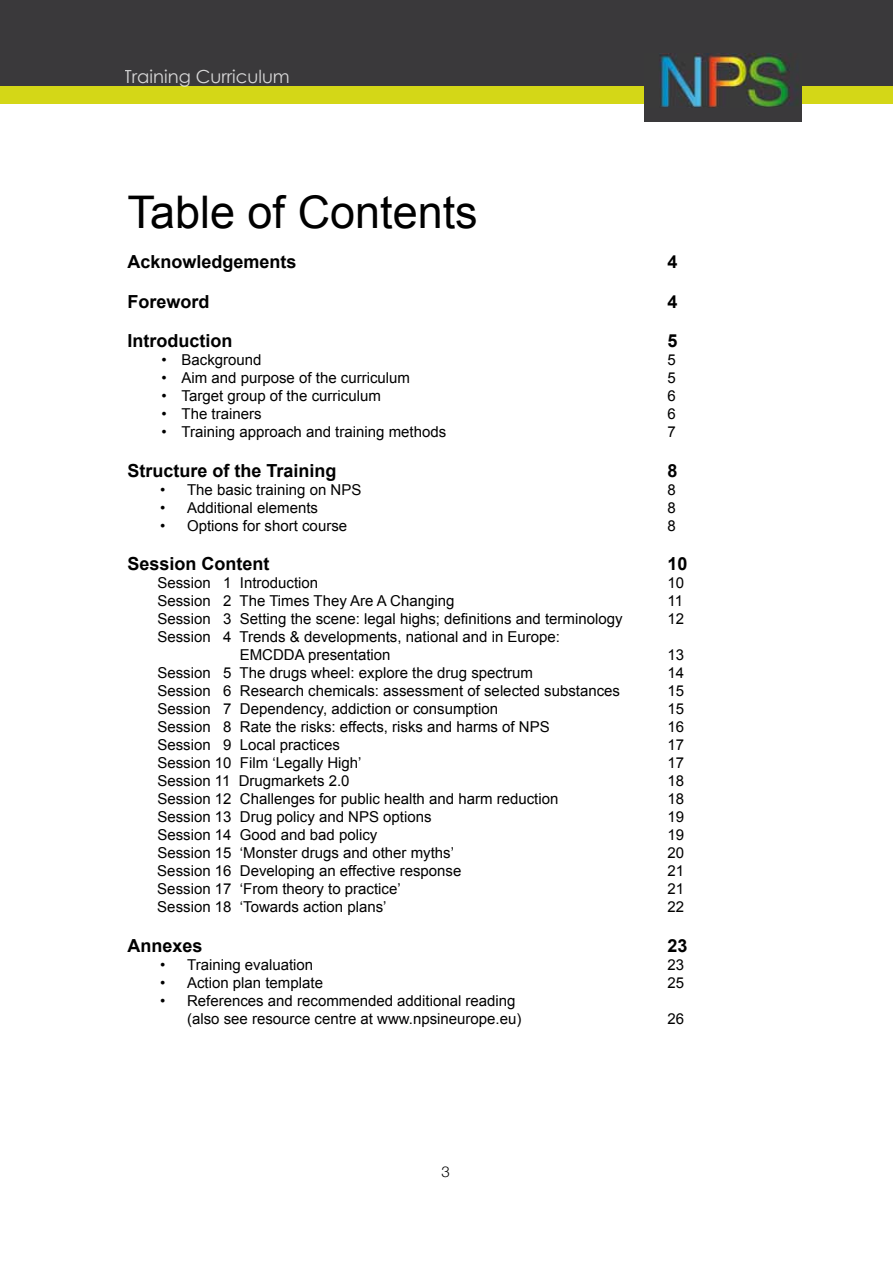
<style>
.page{position:relative;width:893px;height:1263px;background:#fff}
.page>*{position:absolute;margin:0;border:0;box-sizing:border-box;transform-origin:0 0}
.t1{font:45px "Arial";color:#000}
.t2{font:700 18px "Arial";color:#000}
.t3{font:18px "Century Gothic";color:#fff}
.t4{font:15px/18px "Arial";color:#000}
.t5{font:300 15px "Helvetica Neue";color:#000}
</style>
<div class="page">
<div style="left:0;top:0;width:893px;height:95px;background:#3a393b"></div>
<div style="left:0;top:86px;width:893px;height:18px;background:#d4d717"></div>
<div style="left:644px;top:42px;width:157px;height:79px;background:#3a393b"></div>
<img style="left:660px;top:54px;width:132px;height:53px">
<p class="t3" style="left:125px;top:66px;width:167px">Training Curriculum</p>
<h1 class="t1" style="left:128px;top:183px;width:352px">Table of Contents</h1>
<p class="t2" style="left:128px;top:250px;width:171px">Acknowledgements</p>
<p class="t2" style="left:668px;top:250px;width:12px">4</p>
<p class="t2" style="left:128px;top:289px;width:84px">Foreword</p>
<p class="t2" style="left:668px;top:289px;width:12px">4</p>
<p class="t2" style="left:128px;top:329px;width:106px">Introduction</p>
<p class="t2" style="left:668px;top:329px;width:12px">5</p>
<p class="t4" style="left:162px;top:351px;width:102px">• Background</p>
<p class="t4" style="left:668px;top:351px;width:10px">5</p>
<p class="t4" style="left:162px;top:369px;width:250px">• Aim and purpose of the curriculum</p>
<p class="t4" style="left:668px;top:369px;width:10px">5</p>
<p class="t4" style="left:162px;top:387px;width:221px">• Target group of the curriculum</p>
<p class="t4" style="left:668px;top:387px;width:10px">6</p>
<p class="t4" style="left:162px;top:405px;width:102px">• The trainers</p>
<p class="t4" style="left:668px;top:405px;width:10px">6</p>
<p class="t4" style="left:162px;top:423px;width:286px">• Training approach and training methods</p>
<p class="t4" style="left:668px;top:423px;width:10px">7</p>
<p class="t2" style="left:128px;top:458px;width:211px">Structure of the Training</p>
<p class="t2" style="left:668px;top:458px;width:12px">8</p>
<p class="t4" style="left:160px;top:481px;width:203px">• The basic training on NPS</p>
<p class="t4" style="left:668px;top:481px;width:10px">8</p>
<p class="t4" style="left:160px;top:499px;width:159px">• Additional elements</p>
<p class="t4" style="left:668px;top:499px;width:10px">8</p>
<p class="t4" style="left:160px;top:517px;width:189px">• Options for short course</p>
<p class="t4" style="left:668px;top:517px;width:10px">8</p>
<p class="t2" style="left:128px;top:552px;width:144px">Session Content</p>
<p class="t2" style="left:668px;top:552px;width:22px">10</p>
<p class="t4" style="left:157px;top:574px;width:162px">Session 1 Introduction</p>
<p class="t4" style="left:668px;top:574px;width:18px">10</p>
<p class="t4" style="left:157px;top:592px;width:299px">Session 2 The Times They Are A Changing</p>
<p class="t4" style="left:668px;top:592px;width:17px">11</p>
<p class="t4" style="left:157px;top:610px;width:467px">Session 3 Setting the scene: legal highs; definitions and terminology</p>
<p class="t4" style="left:668px;top:610px;width:18px">12</p>
<p class="t4" style="left:240px;top:628px;width:322px;text-indent:-82px">Session 4 Trends &amp; developments, national and in Europe:<br>EMCDDA presentation</p>
<p class="t4" style="left:668px;top:646px;width:18px">13</p>
<p class="t4" style="left:157px;top:664px;width:377px">Session 5 The drugs wheel: explore the drug spectrum</p>
<p class="t4" style="left:668px;top:664px;width:18px">14</p>
<p class="t4" style="left:157px;top:682px;width:464px">Session 6 Research chemicals: assessment of selected substances</p>
<p class="t4" style="left:668px;top:682px;width:18px">15</p>
<p class="t4" style="left:157px;top:700px;width:342px">Session 7 Dependency, addiction or consumption</p>
<p class="t4" style="left:668px;top:700px;width:18px">15</p>
<p class="t4" style="left:157px;top:718px;width:394px">Session 8 Rate the risks: effects, risks and harms of NPS</p>
<p class="t4" style="left:668px;top:718px;width:18px">16</p>
<p class="t4" style="left:157px;top:736px;width:184px">Session 9 Local practices</p>
<p class="t4" style="left:668px;top:736px;width:18px">17</p>
<p class="t4" style="left:157px;top:754px;width:206px">Session 10 Film ‘Legally High’</p>
<p class="t4" style="left:668px;top:754px;width:18px">17</p>
<p class="t4" style="left:157px;top:772px;width:194px">Session 11 Drugmarkets 2.0</p>
<p class="t4" style="left:668px;top:772px;width:18px">18</p>
<p class="t4" style="left:157px;top:790px;width:403px">Session 12 Challenges for public health and harm reduction</p>
<p class="t4" style="left:668px;top:790px;width:18px">18</p>
<p class="t4" style="left:157px;top:808px;width:276px">Session 13 Drug policy and NPS options</p>
<p class="t4" style="left:668px;top:808px;width:18px">19</p>
<p class="t4" style="left:157px;top:826px;width:222px">Session 14 Good and bad policy</p>
<p class="t4" style="left:668px;top:826px;width:18px">19</p>
<p class="t4" style="left:157px;top:844px;width:298px">Session 15 ‘Monster drugs and other myths’</p>
<p class="t4" style="left:668px;top:844px;width:18px">20</p>
<p class="t4" style="left:157px;top:862px;width:306px">Session 16 Developing an effective response</p>
<p class="t4" style="left:668px;top:862px;width:18px">21</p>
<p class="t4" style="left:157px;top:880px;width:245px">Session 17 ‘From theory to practice’</p>
<p class="t4" style="left:668px;top:880px;width:18px">21</p>
<p class="t4" style="left:157px;top:898px;width:231px">Session 18 ‘Towards action plans’</p>
<p class="t4" style="left:668px;top:898px;width:18px">22</p>
<p class="t2" style="left:128px;top:934px;width:77px">Annexes</p>
<p class="t2" style="left:668px;top:934px;width:22px">23</p>
<p class="t4" style="left:160px;top:956px;width:155px">• Training evaluation</p>
<p class="t4" style="left:668px;top:956px;width:18px">23</p>
<p class="t4" style="left:160px;top:974px;width:164px">• Action plan template</p>
<p class="t4" style="left:668px;top:974px;width:18px">25</p>
<p class="t4" style="left:187px;top:992px;width:336px;text-indent:-27px">• References and recommended additional reading (also see resource centre at www.npsineurope.eu)</p>
<p class="t4" style="left:668px;top:1010px;width:18px">26</p>
<p class="t5" style="left:441px;top:1159px;width:10px">3</p>
</div>
